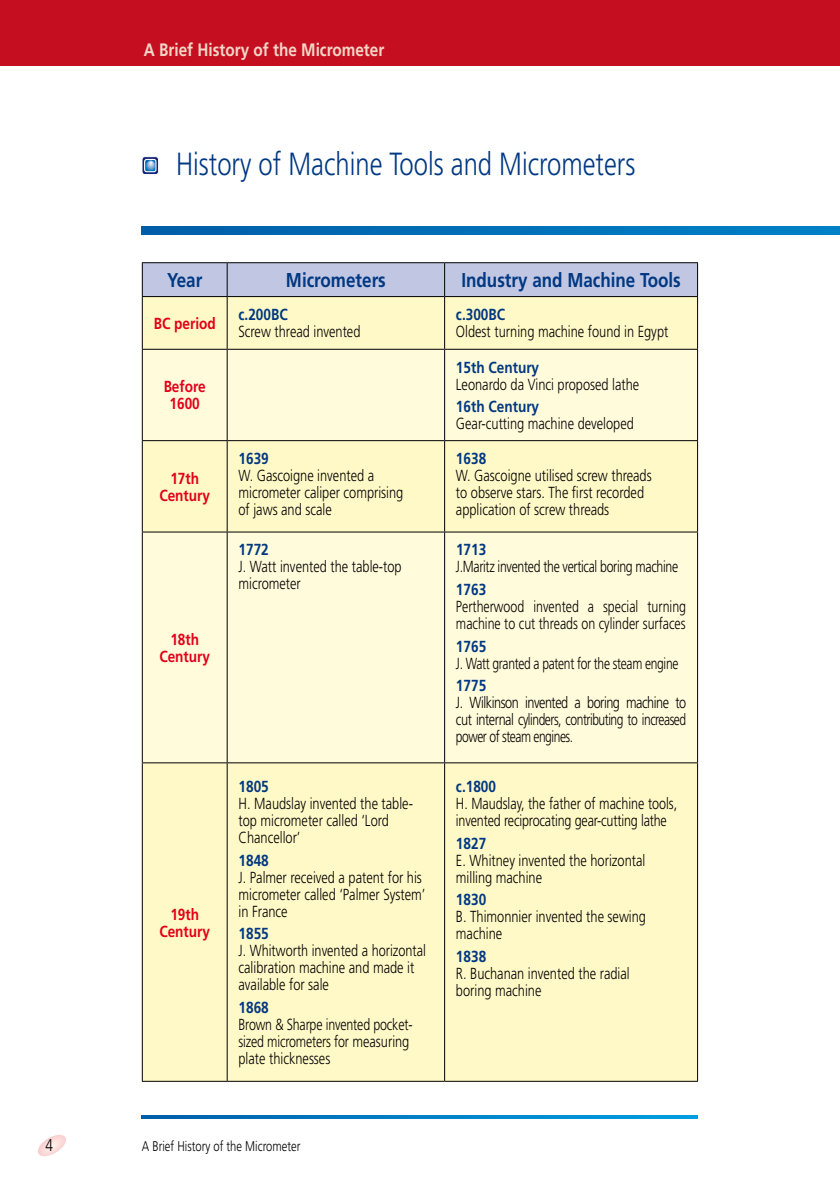
<style>
.page{position:relative;width:840px;height:1191px;background:#fff}
.page>*{position:absolute;margin:0;border:0;box-sizing:border-box;transform-origin:0 0}
.t1{font:300 32px "Mitutoyo Frutiger";color:#003882}
.t2{font:700 20px "Mitutoyo Frutiger";color:#003882}
.t3{font:700 18px "Mitutoyo Frutiger";color:#f4d6c8}
.t4{font:300 17px "Mitutoyo Frutiger";color:#000}
.t5{font:300 16px/17px "Mitutoyo Frutiger";color:#000}
.t6{font:700 16px "Mitutoyo Frutiger";color:#003882}
.t7{font:700 16px/17px "Mitutoyo Frutiger";color:#e2001a;text-align:center}
.t8{font:300 16px "Mitutoyo Frutiger";letter-spacing:-.02em;color:#000;scale:.96 1}
.t9{font:300 16px "Mitutoyo Frutiger";letter-spacing:-.02em;color:#000;scale:.94 1}
.t10{font:300 14px "Mitutoyo Frutiger";color:#000}
</style>
<div class="page">
<svg style="left:38px;top:1135px;width:28px;height:21px"></svg>
<svg style="left:142px;top:227px;width:697px;height:7px;background:#006fb7"></svg>
<div style="left:0;top:0;width:839px;height:66px;background:#c50e1f"></div>
<svg style="left:142px;top:1115px;width:554px;height:3px;background:#007fc5"></svg>
<svg style="left:142px;top:157px;width:16px;height:17px"></svg>
<div style="left:142px;top:156px;width:16px;height:19px;border:1px solid #fff;border-radius:3px"></div>
<svg style="left:144px;top:159px;width:12px;height:13px"></svg>
<div style="left:144px;top:159px;width:12px;height:13px;border:1px solid #fff;border-radius:2px"></div>
<div style="left:143px;top:263px;width:553px;height:33px;background:#c1c7e3"></div>
<div style="left:143px;top:297px;width:553px;height:783px;background:#fff9c7"></div>
<svg style="left:143px;top:350px;width:553px;height:412px;background:#fef9d6"></svg>
<hr style="left:142px;top:262px;width:85px;height:1px;background:#000">
<hr style="left:142px;top:263px;width:1px;height:33px;background:#000">
<hr style="left:227px;top:262px;width:217px;height:1px;background:#000">
<hr style="left:227px;top:263px;width:1px;height:33px;background:#000">
<hr style="left:444px;top:262px;width:253px;height:1px;background:#000">
<hr style="left:444px;top:263px;width:1px;height:33px;background:#000">
<hr style="left:696px;top:263px;width:1px;height:33px;background:#000">
<hr style="left:142px;top:296px;width:85px;height:1px;background:#000">
<hr style="left:142px;top:297px;width:1px;height:52px;background:#000">
<hr style="left:227px;top:296px;width:217px;height:1px;background:#000">
<hr style="left:227px;top:297px;width:1px;height:52px;background:#000">
<hr style="left:444px;top:296px;width:253px;height:1px;background:#000">
<hr style="left:444px;top:297px;width:1px;height:52px;background:#000">
<hr style="left:696px;top:297px;width:1px;height:52px;background:#000">
<hr style="left:142px;top:349px;width:85px;height:1px;background:#000">
<hr style="left:142px;top:350px;width:1px;height:90px;background:#000">
<hr style="left:227px;top:349px;width:217px;height:1px;background:#000">
<hr style="left:227px;top:350px;width:1px;height:90px;background:#000">
<hr style="left:444px;top:349px;width:253px;height:1px;background:#000">
<hr style="left:444px;top:350px;width:1px;height:90px;background:#000">
<hr style="left:696px;top:350px;width:1px;height:90px;background:#000">
<hr style="left:142px;top:440px;width:85px;height:1px;background:#000">
<hr style="left:142px;top:441px;width:1px;height:90px;background:#000">
<hr style="left:227px;top:440px;width:217px;height:1px;background:#000">
<hr style="left:227px;top:441px;width:1px;height:90px;background:#000">
<hr style="left:444px;top:440px;width:253px;height:1px;background:#000">
<hr style="left:444px;top:441px;width:1px;height:90px;background:#000">
<hr style="left:696px;top:441px;width:1px;height:90px;background:#000">
<hr style="left:142px;top:531px;width:85px;height:1px;background:#000">
<hr style="left:142px;top:532px;width:1px;height:230px;background:#000">
<hr style="left:227px;top:531px;width:217px;height:1px;background:#000">
<hr style="left:227px;top:532px;width:1px;height:230px;background:#000">
<hr style="left:444px;top:531px;width:253px;height:1px;background:#000">
<hr style="left:444px;top:532px;width:1px;height:230px;background:#000">
<hr style="left:696px;top:532px;width:1px;height:230px;background:#000">
<hr style="left:142px;top:762px;width:85px;height:1px;background:#000">
<hr style="left:142px;top:763px;width:1px;height:317px;background:#000">
<hr style="left:227px;top:762px;width:217px;height:1px;background:#000">
<hr style="left:227px;top:763px;width:1px;height:317px;background:#000">
<hr style="left:444px;top:762px;width:253px;height:1px;background:#000">
<hr style="left:444px;top:763px;width:1px;height:317px;background:#000">
<hr style="left:696px;top:763px;width:1px;height:317px;background:#000">
<hr style="left:142px;top:1080px;width:85px;height:1px;background:#000">
<hr style="left:227px;top:1080px;width:217px;height:1px;background:#000">
<hr style="left:444px;top:1080px;width:253px;height:1px;background:#000">
<p class="t3" style="left:144px;top:39px;width:242px">A Brief History of the Micrometer</p>
<h1 class="t1" style="left:176px;top:145px;width:460px">History of Machine Tools and Micrometers</h1>
<p class="t2" style="left:167px;top:268px;width:37px">Year</p>
<p class="t2" style="left:286px;top:268px;width:101px">Micrometers</p>
<p class="t2" style="left:461px;top:268px;width:221px">Industry and Machine Tools</p>
<p class="t7" style="left:154px;top:315px;width:63px">BC period</p>
<p class="t6" style="left:238px;top:305px;width:51px">c.200BC</p>
<p class="t5" style="left:238px;top:323px;width:123px">Screw thread invented</p>
<p class="t6" style="left:455px;top:305px;width:51px">c.300BC</p>
<p class="t5" style="left:455px;top:323px;width:214px">Oldest turning machine found in Egypt</p>
<p class="t7" style="left:163px;top:378px;width:44px">Before<br>1600</p>
<p class="t7" style="left:159px;top:470px;width:52px">17th<br>Century</p>
<p class="t7" style="left:159px;top:631px;width:52px">18th<br>Century</p>
<p class="t6" style="left:238px;top:449px;width:32px">1639</p>
<p class="t5" style="left:238px;top:467px;width:166px">W. Gascoigne invented a micrometer caliper comprising of jaws and scale</p>
<p class="t6" style="left:238px;top:540px;width:32px">1772</p>
<p class="t5" style="left:238px;top:558px;width:165px">J. Watt invented the table-top micrometer</p>
<p class="t7" style="left:159px;top:905px;width:52px">19th<br>Century</p>
<p class="t6" style="left:238px;top:777px;width:32px">1805</p>
<p class="t5" style="left:238px;top:795px;width:176px">H. Maudslay invented the table&shy;top micrometer called ‘Lord<br>Chancellor’</p>
<p class="t6" style="left:238px;top:850px;width:32px">1848</p>
<p class="t5" style="left:238px;top:869px;width:188px">J. Palmer received a patent for his micrometer called ‘Palmer System’ in France</p>
<p class="t6" style="left:238px;top:924px;width:32px">1855</p>
<p class="t5" style="left:238px;top:942px;width:189px">J. Whitworth invented a horizontal calibration machine and made it available for sale</p>
<p class="t6" style="left:238px;top:998px;width:32px">1868</p>
<p class="t5" style="left:238px;top:1016px;width:175px">Brown &amp; Sharpe invented pocket&shy;sized micrometers for measuring plate thicknesses</p>
<p class="t4" style="left:45px;top:1135px;width:9px">4</p>
<p class="t10" style="left:142px;top:1138px;width:160px">A Brief History of the Micrometer</p>
<p class="t6" style="left:455px;top:357px;width:85px">15th Century</p>
<p class="t5" style="left:455px;top:376px;width:185px">Leonardo da Vinci proposed lathe</p>
<p class="t6" style="left:455px;top:397px;width:85px">16th Century</p>
<p class="t5" style="left:455px;top:415px;width:179px">Gear-cutting machine developed</p>
<p class="t6" style="left:455px;top:449px;width:32px">1638</p>
<p class="t5" style="left:455px;top:467px;width:197px">W. Gascoigne utilised screw threads to observe stars. The first recorded application of screw threads</p>
<p class="t6" style="left:455px;top:540px;width:32px">1713</p>
<p class="t8" style="left:455px;top:557px;width:233px">J.Maritz invented the vertical boring machine</p>
<p class="t6" style="left:455px;top:580px;width:32px">1763</p>
<p class="t5" style="left:455px;top:598px;width:231px">Pertherwood invented a special turning machine to cut threads on cylinder surfaces</p>
<p class="t6" style="left:455px;top:636px;width:32px">1765</p>
<p class="t9" style="left:455px;top:654px;width:238px">J. Watt granted a patent for the steam engine</p>
<p class="t6" style="left:455px;top:676px;width:32px">1775</p>
<p class="t5" style="left:455px;top:694px;width:231px;text-align:justify">J. Wilkinson invented a boring machine to cut internal cylinders, contributing to increased power of steam engines.</p>
<p class="t6" style="left:455px;top:777px;width:42px">c.1800</p>
<p class="t5" style="left:455px;top:795px;width:223px">H. Maudslay, the father of machine tools, invented reciprocating gear-cutting lathe</p>
<p class="t6" style="left:455px;top:833px;width:32px">1827</p>
<p class="t5" style="left:455px;top:851px;width:191px">E. Whitney invented the horizontal milling machine</p>
<p class="t6" style="left:455px;top:890px;width:32px">1830</p>
<p class="t5" style="left:455px;top:908px;width:191px">B. Thimonnier invented the sewing machine</p>
<p class="t6" style="left:455px;top:947px;width:32px">1838</p>
<p class="t5" style="left:455px;top:965px;width:175px">R. Buchanan invented the radial boring machine</p>
</div>
